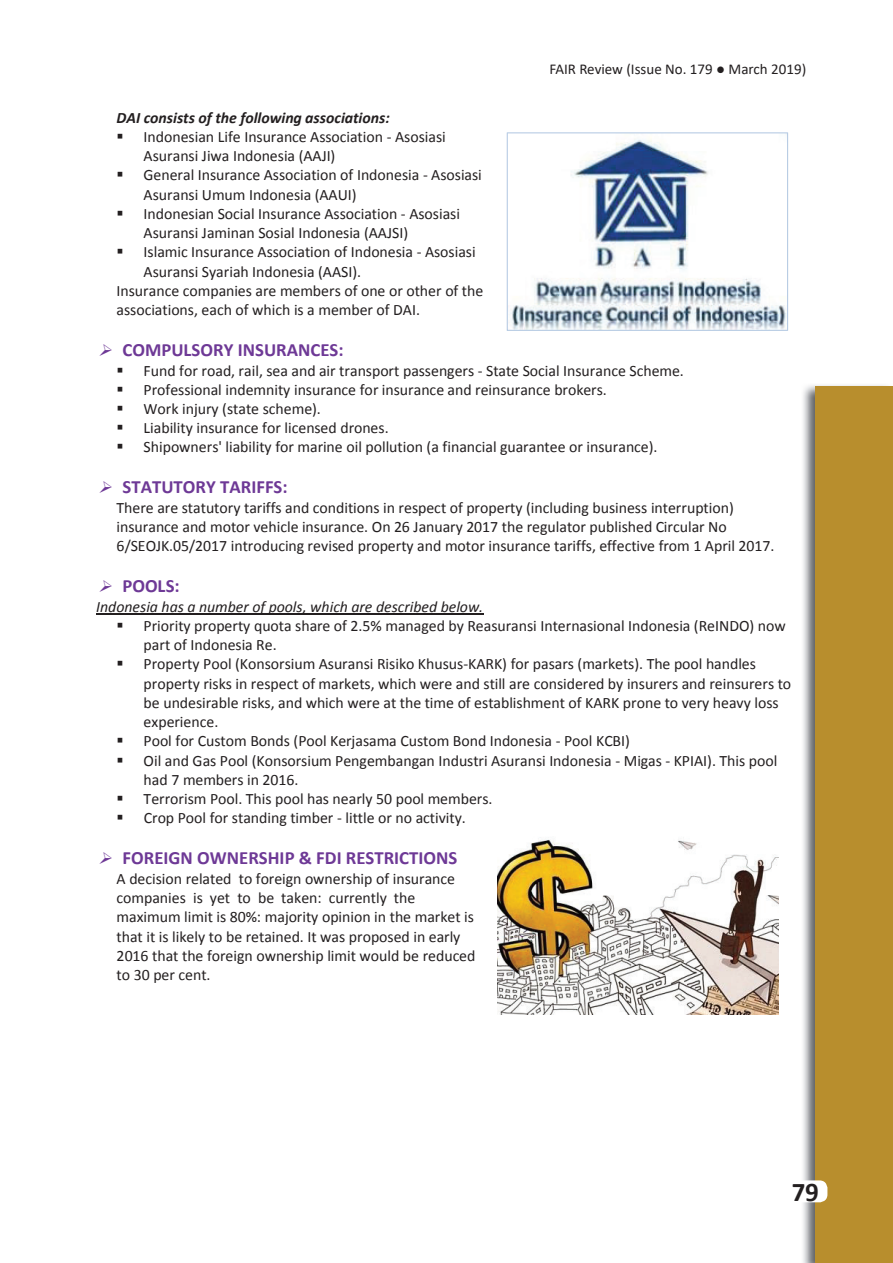
<style>
.page{position:relative;width:893px;height:1263px;background:#fff}
.page>*{position:absolute;margin:0;border:0;box-sizing:border-box;transform-origin:0 0}
.t1{font:700 27px "Calibri";color:#231f20}
.t2{font:700 18.75px "Calibri";color:#6e3996}
.t3{font:15.9px/19.2px "Calibri";color:#231f20}
.t4{font:italic 15.9px "Calibri";color:#231f20}
.t5{font:italic 700 15.9px "Calibri";letter-spacing:-.005em;color:#231f20}
.t6{font:15px "Calibri";color:#231f20}
</style>
<div class="page">
<hr style="left:96px;top:614px;width:387px;height:1px;background:#231f20">
<svg style="left:507px;top:132px;width:281px;height:199px"></svg>
<img style="left:498px;top:839px;width:280px;height:175px">
<img style="left:803px;top:385px;width:90px;height:878px">
<div style="left:815px;top:387px;width:78px;height:876px;background:#b88e2d"></div>
<div style="left:784px;top:1180px;width:43px;height:22px;background:#fff;border-radius:8px"></div>
<p class="t6" style="left:549px;top:58px;width:258px">FAIR Review (Issue No. 179 ● March 2019)</p>
<p class="t5" style="left:117px;top:107px;width:275px">DAI consists of the following associations:</p>
<p class="t3" style="left:144px;top:127px;width:304px;text-indent:-27px">▪ Indonesian Life Insurance Association - Asosiasi<br>Asuransi Jiwa Indonesia (AAJI)</p>
<p class="t3" style="left:144px;top:166px;width:340px;text-indent:-27px">▪ General Insurance Association of Indonesia - Asosiasi<br>Asuransi Umum Indonesia (AAUI)</p>
<p class="t3" style="left:144px;top:204px;width:318px;text-indent:-27px">▪ Indonesian Social Insurance Association - Asosiasi<br>Asuransi Jaminan Sosial Indonesia (AAJSI)</p>
<p class="t3" style="left:117px;top:243px;width:360px">▪ Islamic Insurance Association of Indonesia - Asosiasi</p>
<p class="t3" style="left:144px;top:262px;width:219px">Asuransi Syariah Indonesia (AASI).</p>
<p class="t3" style="left:117px;top:281px;width:368px">Insurance companies are members of one or other of the</p>
<p class="t3" style="left:117px;top:300px;width:305px">associations, each of which is a member of DAI.</p>
<p class="t2" style="left:98px;top:338px;width:247px">➢ COMPULSORY INSURANCES:</p>
<p class="t3" style="left:117px;top:361px;width:569px">▪ Fund for road, rail, sea and air transport passengers - State Social Insurance Scheme.</p>
<p class="t3" style="left:117px;top:380px;width:492px">▪ Professional indemnity insurance for insurance and reinsurance brokers.</p>
<p class="t3" style="left:117px;top:399px;width:206px">▪ Work injury (state scheme).</p>
<p class="t3" style="left:117px;top:418px;width:274px">▪ Liability insurance for licensed drones.</p>
<p class="t3" style="left:117px;top:438px;width:542px">▪ Shipowners' liability for marine oil pollution (a financial guarantee or insurance).</p>
<p class="t2" style="left:98px;top:475px;width:191px">➢ STATUTORY TARIFFS:</p>
<p class="t3" style="left:117px;top:498px;width:659px">There are statutory tariffs and conditions in respect of property (including business interruption) insurance and motor vehicle insurance. On 26 January 2017 the regulator published Circular No<br>6/SEOJK.05/2017 introducing revised property and motor insurance tariffs, effective from 1 April 2017.</p>
<p class="t2" style="left:98px;top:574px;width:83px">➢ POOLS:</p>
<p class="t4" style="left:96px;top:596px;width:389px">Indonesia has a number of pools, which are described below.</p>
<p class="t3" style="left:144px;top:616px;width:644px;text-indent:-27px">▪ Priority property quota share of 2.5% managed by Reasuransi Internasional Indonesia (ReINDO) now part of Indonesia Re.</p>
<p class="t3" style="left:144px;top:655px;width:649px;text-indent:-27px">▪ Property Pool (Konsorsium Asuransi Risiko Khusus-KARK) for pasars (markets). The pool handles property risks in respect of markets, which were and still are considered by insurers and reinsurers to be undesirable risks, and which were at the time of establishment of KARK prone to very heavy loss experience.</p>
<p class="t3" style="left:117px;top:732px;width:515px">▪ Pool for Custom Bonds (Pool Kerjasama Custom Bond Indonesia - Pool KCBI)</p>
<p class="t3" style="left:144px;top:751px;width:635px;text-indent:-27px">▪ Oil and Gas Pool (Konsorsium Pengembangan Industri Asuransi Indonesia - Migas - KPIAI). This pool had 7 members in 2016.</p>
<p class="t3" style="left:117px;top:789px;width:377px">▪ Terrorism Pool. This pool has nearly 50 pool members.</p>
<p class="t3" style="left:117px;top:808px;width:351px">▪ Crop Pool for standing timber - little or no activity.</p>
<p class="t2" style="left:98px;top:846px;width:361px">➢ FOREIGN OWNERSHIP &amp; FDI RESTRICTIONS</p>
<p class="t3" style="left:117px;top:869px;width:360px">A decision related to foreign ownership of insurance companies is yet to be taken: currently the maximum limit is 80%: majority opinion in the market is that it is likely to be retained. It was proposed in early 2016 that the foreign ownership limit would be reduced to 30 per cent.</p>
<h1 class="t1" style="left:792px;top:1172px;width:28px">79</h1>
</div>
